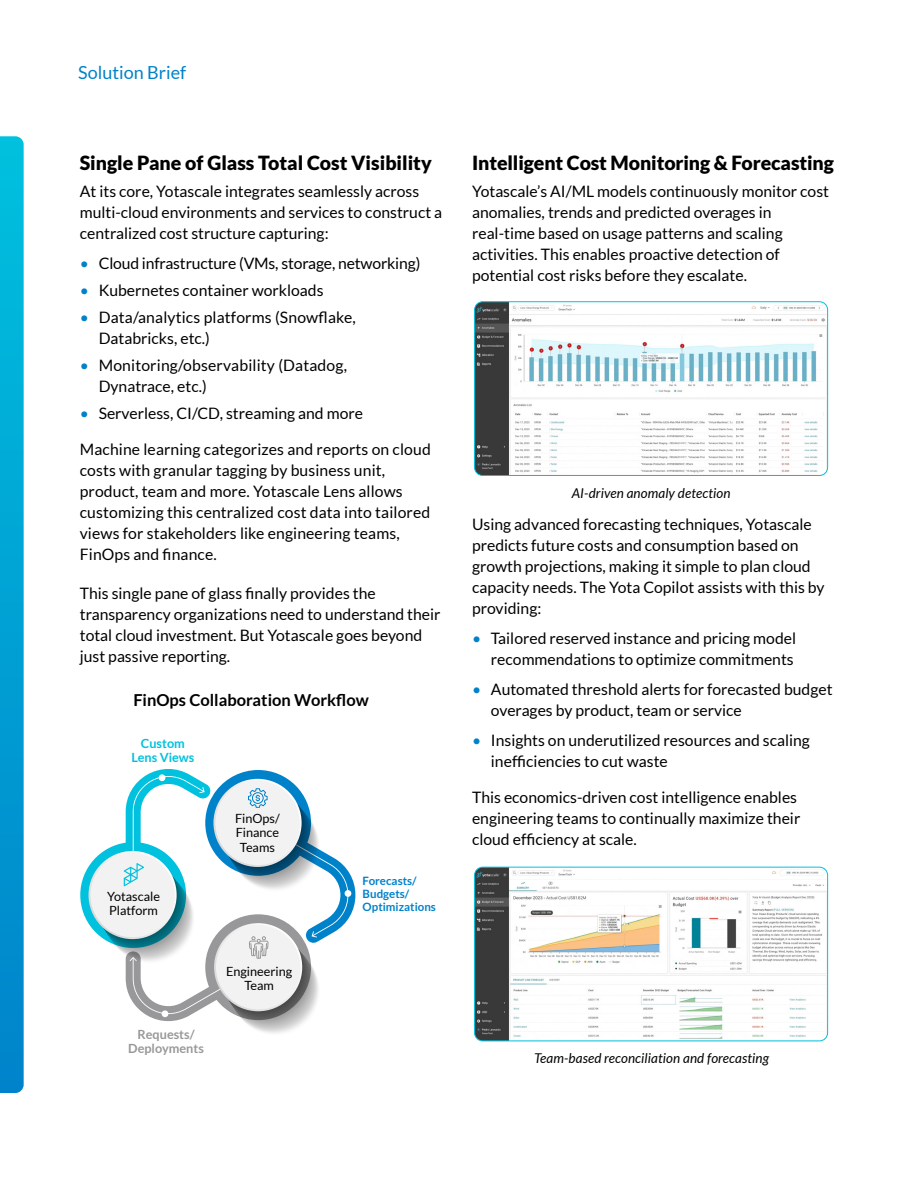
<style>
.page{position:relative;width:918px;height:1188px;background:#fff}
.page>*{position:absolute;margin:0;border:0;box-sizing:border-box;transform-origin:0 0}
.t1{font:900 19.5px "Lato";letter-spacing:-.005em;color:#000}
.t2{font:18px "Lato";color:#0082ca}
.t3{font:700 16.5px "Lato";color:#000}
.t4{font:15.75px/21px "Lato";color:#000}
.t5{font:italic 13.5px "Lato";letter-spacing:.01em;color:#000}
.t6{font:12.75px/14.2px "Lato";color:#000;text-align:center}
.t7{font:700 12.75px/14.2px "Lato";color:#98989a;text-align:center}
.t8{font:700 12.75px/14.2px "Lato";color:#00c1de;text-align:center}
.t9{font:700 11.55px/12.9px "Lato";color:#0082ca}
.s1{color:#0082ca}
</style>
<div class="page">
<svg style="left:0;top:136px;width:24px;height:957px;background:#03a3d4"></svg>
<svg style="left:80px;top:769px;width:275px;height:264px"></svg>
<img style="left:476px;top:303px;width:352px;height:171px">
<div style="left:474px;top:301px;width:354px;height:175px;border:1px solid #00c2df;border-radius:8px"></div>
<img style="left:476px;top:867px;width:351px;height:174px">
<div style="left:474px;top:867px;width:354px;height:174px;border:1px solid #00c2df;border-radius:8px"></div>
<p class="t2" style="left:78px;top:63px;width:109px">Solution Brief</p>
<p class="t1" style="left:80px;top:152px;width:354px">Single Pane of Glass Total Cost Visibility</p>
<p class="t4" style="left:80px;top:181px;width:364px">At its core, Yotascale integrates seamlessly across multi-cloud environments and services to construct a centralized cost structure capturing:</p>
<p class="t4" style="left:80px;top:253px;width:342px"><span class="s1">•</span> Cloud infrastructure (VMs, storage, networking)</p>
<p class="t4" style="left:80px;top:280px;width:245px"><span class="s1">•</span> Kubernetes container workloads</p>
<p class="t4" style="left:99px;top:307px;width:259px;text-indent:-19px"><span class="s1">•</span> Data/analytics platforms (Snowflake,<br>Databricks, etc.)</p>
<p class="t4" style="left:99px;top:355px;width:250px;text-indent:-19px"><span class="s1">•</span> Monitoring/observability (Datadog,<br>Dynatrace, etc.)</p>
<p class="t4" style="left:80px;top:403px;width:285px"><span class="s1">•</span> Serverless, CI/CD, streaming and more</p>
<p class="t4" style="left:80px;top:439px;width:353px">Machine learning categorizes and reports on cloud costs with granular tagging by business unit, product, team and more. Yotascale Lens allows customizing this centralized cost data into tailored views for stakeholders like engineering teams, FinOps and finance.</p>
<p class="t4" style="left:80px;top:583px;width:362px">This single pane of glass finally provides the transparency organizations need to understand their total cloud investment. But Yotascale goes beyond just passive reporting.</p>
<p class="t3" style="left:133px;top:691px;width:237px">FinOps Collaboration Workflow</p>
<p class="t8" style="left:131px;top:736px;width:65px">Custom<br>Lens Views</p>
<p class="t6" style="left:107px;top:889px;width:54px;text-align:left">Yotascale<br>Platform</p>
<p class="t7" style="left:128px;top:1027px;width:77px">Requests/<br>Deployments</p>
<p class="t6" style="left:235px;top:811px;width:46px">FinOps/<br>Finance<br>Teams</p>
<p class="t6" style="left:226px;top:964px;width:68px">Engineering<br>Team</p>
<p class="t9" style="left:363px;top:874px;width:75px">Forecasts/<br>Budgets/<br>Optimizations</p>
<p class="t1" style="left:472px;top:152px;width:363px">Intelligent Cost Monitoring &amp; Forecasting</p>
<p class="t4" style="left:472px;top:181px;width:359px">Yotascale’s AI/ML models continuously monitor cost anomalies, trends and predicted overages in real-time based on usage patterns and scaling activities. This enables proactive detection of potential cost risks before they escalate.</p>
<p class="t5" style="left:572px;top:485px;width:160px">AI-driven anomaly detection</p>
<p class="t4" style="left:472px;top:514px;width:354px">Using advanced forecasting techniques, Yotascale predicts future costs and consumption based on growth projections, making it simple to plan cloud capacity needs. The Yota Copilot assists with this by providing:</p>
<p class="t4" style="left:472px;top:628px;width:326px;text-align:right"><span class="s1">•</span> Tailored reserved instance and pricing model recommendations to optimize commitments</p>
<p class="t4" style="left:491px;top:679px;width:343px;text-indent:-19px"><span class="s1">•</span> Automated threshold alerts for forecasted budget overages by product, team or service</p>
<p class="t4" style="left:491px;top:730px;width:321px;text-indent:-19px"><span class="s1">•</span> Insights on underutilized resources and scaling inefficiencies to cut waste</p>
<p class="t4" style="left:472px;top:787px;width:330px">This economics-driven cost intelligence enables engineering teams to continually maximize their cloud efficiency at scale.</p>
<p class="t5" style="left:534px;top:1051px;width:236px">Team-based reconciliation and forecasting</p>
</div>
